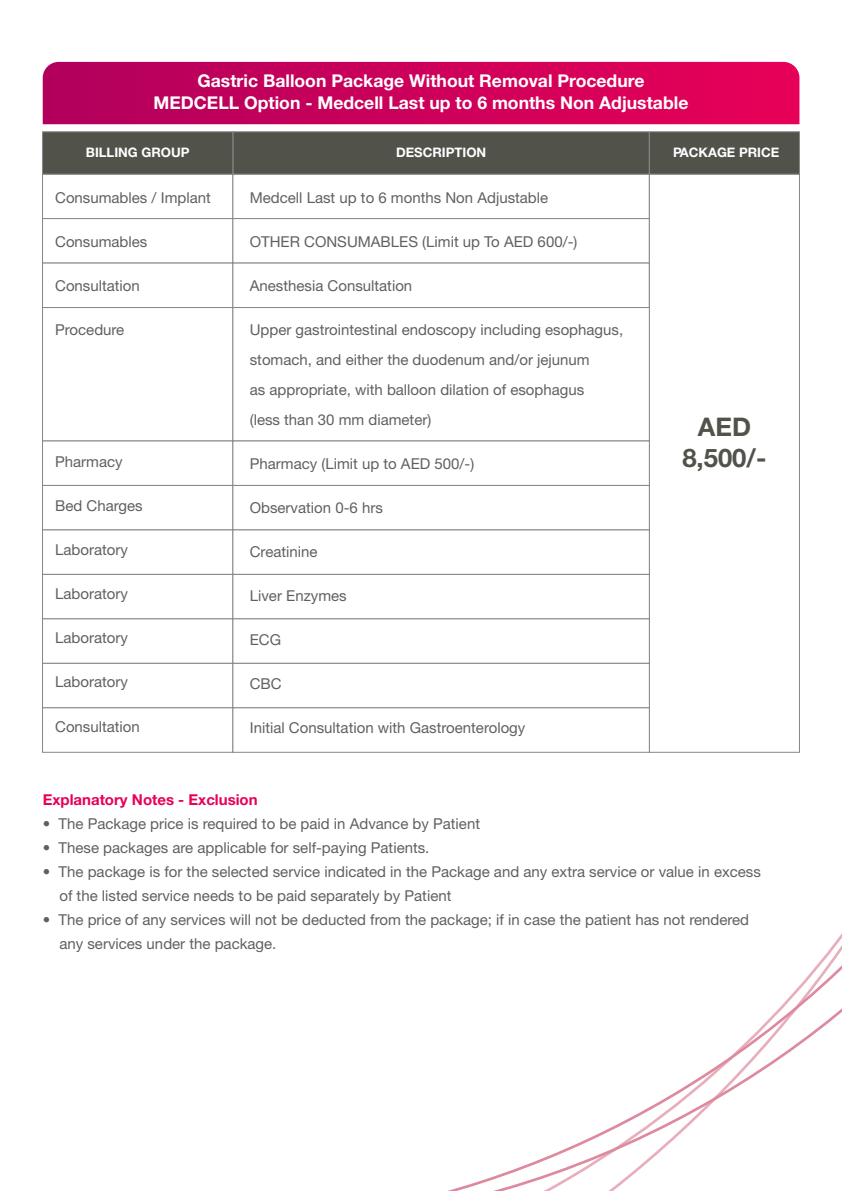
<style>
.page{position:relative;width:842px;height:1191px;background:#fff}
.page>*{position:absolute;margin:0;border:0;box-sizing:border-box;transform-origin:0 0}
.t1{font:700 25.6px/30.8px "Helvetica Neue LT Std";color:#51534a;text-align:center}
.t2{font:700 17.6px/22.4px "Helvetica Neue LT Std";color:#fff;text-align:center}
.t3{font:15px/30px "Helvetica Neue LT Std";color:#606060}
.t4{font:700 15px "Helvetica Neue LT Std";color:#e80058}
.t5{font:700 13.2px "Helvetica Neue LT Std";color:#fff}
</style>
<div class="page">
<svg style="left:43px;top:62px;width:756px;height:62px;background:#cc005a"></svg>
<div style="left:42px;top:174px;width:191px;height:45px;background:#fff;border:1px solid #898688"></div>
<div style="left:232px;top:174px;width:418px;height:45px;background:#fff;border:1px solid #898688"></div>
<div style="left:42px;top:218px;width:191px;height:45px;background:#fff;border:1px solid #898688"></div>
<div style="left:232px;top:218px;width:418px;height:45px;background:#fff;border:1px solid #898688"></div>
<div style="left:42px;top:262px;width:191px;height:46px;background:#fff;border:1px solid #898688"></div>
<div style="left:232px;top:262px;width:418px;height:46px;background:#fff;border:1px solid #898688"></div>
<div style="left:649px;top:174px;width:151px;height:579px;background:#fff;border:1px solid #898688"></div>
<div style="left:42px;top:307px;width:191px;height:134px;background:#fff;border:1px solid #898688"></div>
<div style="left:232px;top:307px;width:418px;height:134px;background:#fff;border:1px solid #898688"></div>
<div style="left:42px;top:440px;width:191px;height:46px;background:#fff;border:1px solid #898688"></div>
<div style="left:232px;top:440px;width:418px;height:46px;background:#fff;border:1px solid #898688"></div>
<div style="left:42px;top:485px;width:191px;height:45px;background:#fff;border:1px solid #898688"></div>
<div style="left:232px;top:485px;width:418px;height:45px;background:#fff;border:1px solid #898688"></div>
<div style="left:42px;top:529px;width:191px;height:46px;background:#fff;border:1px solid #898688"></div>
<div style="left:232px;top:529px;width:418px;height:46px;background:#fff;border:1px solid #898688"></div>
<div style="left:42px;top:574px;width:191px;height:45px;background:#fff;border:1px solid #898688"></div>
<div style="left:232px;top:574px;width:418px;height:45px;background:#fff;border:1px solid #898688"></div>
<div style="left:42px;top:618px;width:191px;height:46px;background:#fff;border:1px solid #898688"></div>
<div style="left:232px;top:618px;width:418px;height:46px;background:#fff;border:1px solid #898688"></div>
<div style="left:42px;top:663px;width:191px;height:45px;background:#fff;border:1px solid #898688"></div>
<div style="left:232px;top:663px;width:418px;height:45px;background:#fff;border:1px solid #898688"></div>
<div style="left:42px;top:707px;width:191px;height:46px;background:#fff;border:1px solid #898688"></div>
<div style="left:232px;top:707px;width:418px;height:46px;background:#fff;border:1px solid #898688"></div>
<div style="left:233px;top:132px;width:416px;height:42px;background:#51534a;border:1px solid #898688"></div>
<div style="left:649px;top:132px;width:150px;height:42px;background:#51534a;border:1px solid #898688"></div>
<div style="left:42px;top:132px;width:191px;height:42px;background:#51534a;border:1px solid #898688"></div>
<svg style="left:447px;top:933px;width:395px;height:258px"></svg>
<p class="t2" style="left:154px;top:69px;width:536px">Gastric Balloon Package Without Removal Procedure<br>MEDCELL Option - Medcell Last up to 6 months Non Adjustable</p>
<p class="t5" style="left:86px;top:144px;width:105px">BILLING GROUP</p>
<p class="t5" style="left:396px;top:144px;width:92px">DESCRIPTION</p>
<p class="t5" style="left:673px;top:144px;width:108px">PACKAGE PRICE</p>
<p class="t3" style="left:250px;top:183px;width:300px">Medcell Last up to 6 months Non Adjustable</p>
<p class="t3" style="left:250px;top:227px;width:329px">OTHER CONSUMABLES (Limit up To AED 600/-)</p>
<p class="t3" style="left:250px;top:271px;width:164px">Anesthesia Consultation</p>
<p class="t3" style="left:250px;top:315px;width:375px">Upper gastrointestinal endoscopy including esophagus, stomach, and either the duodenum and/or jejunum<br>as appropriate, with balloon dilation of esophagus<br>(less than 30 mm diameter)</p>
<p class="t3" style="left:250px;top:449px;width:226px">Pharmacy (Limit up to AED 500/-)</p>
<p class="t3" style="left:250px;top:493px;width:135px">Observation 0-6 hrs</p>
<p class="t3" style="left:250px;top:537px;width:69px">Creatinine</p>
<p class="t3" style="left:250px;top:581px;width:98px">Liver Enzymes</p>
<p class="t3" style="left:250px;top:625px;width:33px">ECG</p>
<p class="t3" style="left:250px;top:669px;width:33px">CBC</p>
<p class="t3" style="left:250px;top:713px;width:277px">Initial Consultation with Gastroenterology</p>
<p class="t3" style="left:55px;top:183px;width:157px">Consumables / Implant</p>
<p class="t3" style="left:55px;top:227px;width:94px">Consumables</p>
<p class="t3" style="left:55px;top:271px;width:86px">Consultation</p>
<p class="t3" style="left:55px;top:315px;width:71px">Procedure</p>
<h1 class="t1" style="left:682px;top:411px;width:86px">AED<br>8,500/-</h1>
<p class="t3" style="left:55px;top:447px;width:69px">Pharmacy</p>
<p class="t3" style="left:55px;top:491px;width:89px">Bed Charges</p>
<p class="t3" style="left:55px;top:535px;width:74px">Laboratory</p>
<p class="t3" style="left:55px;top:579px;width:74px">Laboratory</p>
<p class="t3" style="left:55px;top:623px;width:74px">Laboratory</p>
<p class="t3" style="left:55px;top:667px;width:74px">Laboratory</p>
<p class="t3" style="left:55px;top:711px;width:86px">Consultation</p>
<p class="t4" style="left:43px;top:790px;width:216px">Explanatory Notes - Exclusion</p>
<p class="t3" style="left:43px;top:808px;width:439px">• The Package price is required to be paid in Advance by Patient</p>
<p class="t3" style="left:43px;top:832px;width:388px">• These packages are applicable for self-paying Patients.</p>
<p class="t3" style="left:59px;top:859px;width:703px;line-height:24px;text-indent:-17px">• The package is for the selected service indicated in the Package and any extra service or value in excess of the listed service needs to be paid separately by Patient</p>
<p class="t3" style="left:59px;top:907px;width:691px;line-height:24px;text-indent:-17px">• The price of any services will not be deducted from the package; if in case the patient has not rendered any services under the package.</p>
</div>
